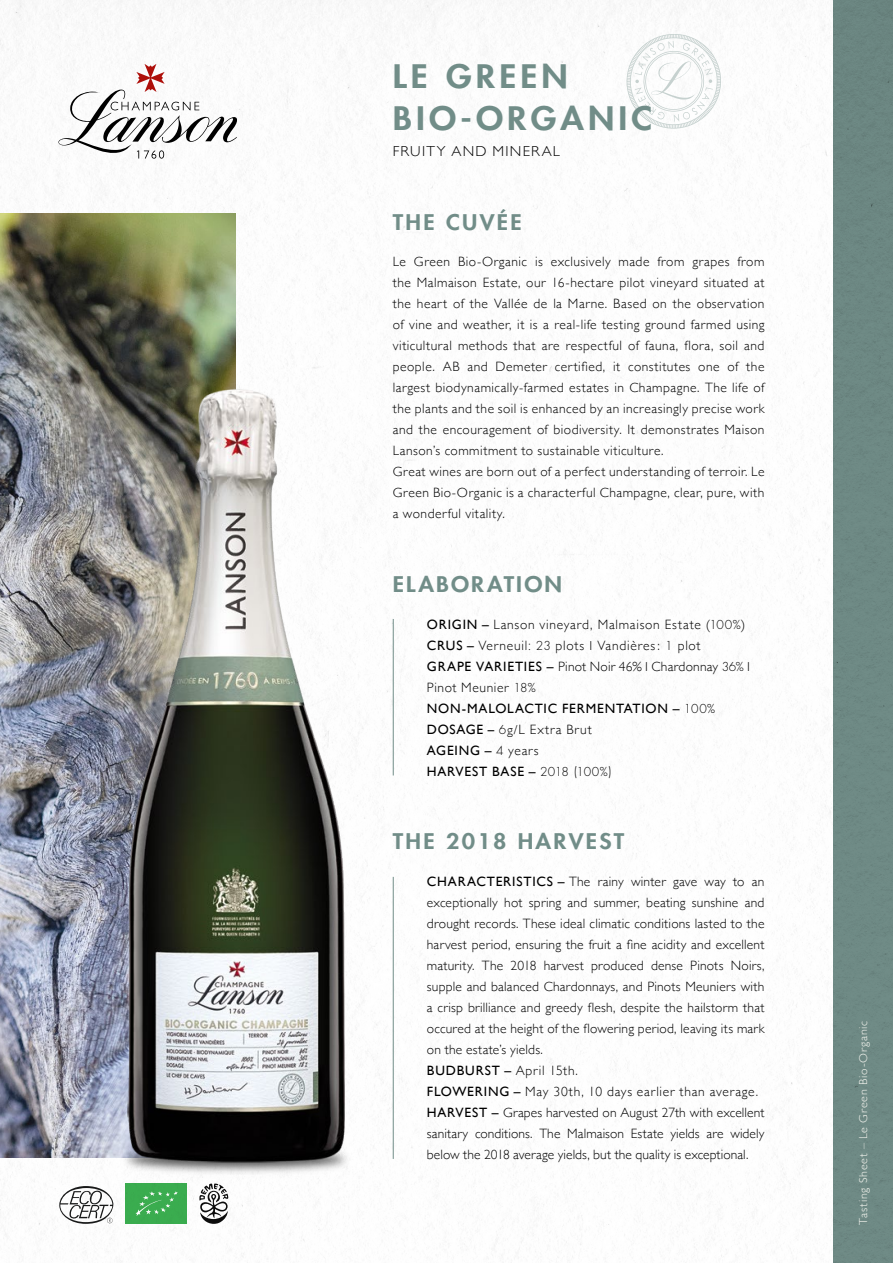
<style>
.page{position:relative;width:893px;height:1263px;background:#fff}
.page>*{position:absolute;margin:0;border:0;box-sizing:border-box;transform-origin:0 0}
.t1{font:800 31.5px/42px "Futura Std";letter-spacing:.12em;color:#718d88;scale:1.1 1}
.t2{font:800 21px "Futura Std";letter-spacing:.1em;color:#718d88;scale:1.1 1}
.t3{font:300 14.4px "Gill Sans";letter-spacing:.085em;color:#000;scale:1.04 1}
.t4{font:300 13.5px/21px "Gill Sans";letter-spacing:.035em;color:#000}
.t5{font:300 13.5px/21px "Gill Sans";letter-spacing:.015em;color:#000}
.t6{font:300 13.5px/21px "Gill Sans";letter-spacing:.055em;color:#000}
.t7{font:300 11.55px "Gill Sans";letter-spacing:.065em;color:#f6f6f0;scale:1.04 1}
.s1{font-weight:400}
.s2{font-family:"Futura Std";font-size:12px}
.s3{font-family:"Futura Std"}
.s4{font-size:12.9px}
.s5{font-family:"Futura Std";font-size:12.9px}
</style>
<div class="page">
<img style="left:0;top:214px;width:236px;height:944px">
<img style="left:111px;top:374px;width:250px;height:805px">
<div style="left:833px;top:0;width:60px;height:1263px;background:#6d8984"></div>
<hr style="left:393px;top:619px;width:1px;height:156px;background:#718d88">
<hr style="left:393px;top:877px;width:1px;height:282px;background:#718d88">
<svg style="left:58px;top:64px;width:179px;height:95px"></svg>
<svg style="left:625px;top:33px;width:96px;height:96px"></svg>
<div style="left:125px;top:1183px;width:62px;height:41px;background:#3aac4f"></div>
<svg style="left:136px;top:1191px;width:42px;height:25px"></svg>
<svg style="left:59px;top:1186px;width:54px;height:38px"></svg>
<svg style="left:199px;top:1183px;width:29px;height:41px"></svg>
<h1 class="t1" style="left:393px;top:55px;width:237px">LE GREEN<br>BIO-ORGANIC</h1>
<p class="t3" style="left:393px;top:140px;width:162px">FRUITY AND MINERAL</p>
<h2 class="t2" style="left:393px;top:208px;width:119px">THE CUVÉE</h2>
<p class="t4" style="left:393px;top:251px;width:373px">Le Green Bio-Organic is exclusively made from grapes from the Malmaison Estate, our 16-hectare pilot vineyard situated at the heart of the Vallée de la Marne. Based on the observation of vine and weather, it is a real-life testing ground farmed using viticultural methods that are respectful of fauna, flora, soil and people. AB and Demeter certified, it constitutes one of the largest biodynamically-farmed estates in Champagne. The life of the plants and the soil is enhanced by an increasingly precise work and the encouragement of biodiversity. It demonstrates Maison Lanson’s commitment to sustainable viticulture.<br>Great wines are born out of a perfect understanding of terroir. Le Green Bio-Organic is a characterful Champagne, clear, pure, with a wonderful vitality.</p>
<h2 class="t2" style="left:393px;top:571px;width:155px">ELABORATION</h2>
<p class="t6" style="left:427px;top:613px;width:325px"><span class="s1">ORIGIN –</span> Lanson vineyard, Malmaison Estate (<span class="s2">100%</span>)<br><span class="s1">CRUS –</span> Verneuil<span class="s3">:</span> <span class="s2">23</span> plots <span class="s4">I</span> Vandières: <span class="s2">1</span> plot<br><span class="s1">GRAPE VARIETIES –</span> Pinot Noir 46% <span class="s4">I</span> Chardonnay <span class="s2">36%</span> <span class="s4">I<br></span>Pinot Meunier <span class="s2">18%<br></span><span class="s1">NON-MALOLACTIC FERMENTATION –</span> <span class="s2">100%<br></span><span class="s1">DOSAGE –</span> <span class="s2">6</span><span class="s4">g/</span>L Extra Brut<br><span class="s1">AGEING –</span> <span class="s2">4</span> years<br><span class="s1">HARVEST BASE –</span> <span class="s2">2018</span> <span class="s5">(</span><span class="s2">100%</span><span class="s5">)</span></p>
<h2 class="t2" style="left:393px;top:828px;width:212px">THE 2018 HARVEST</h2>
<p class="t5" style="left:427px;top:870px;width:339px"><span class="s1">CHARACTERISTICS –</span> The rainy winter gave way to an exceptionally hot spring and summer, beating sunshine and drought records. These ideal climatic conditions lasted to the harvest period, ensuring the fruit a fine acidity and excellent maturity. The 2018 harvest produced dense Pinots Noirs, supple and balanced Chardonnays, and Pinots Meuniers with a crisp brilliance and greedy flesh, despite the hailstorm that occured at the height of the flowering period, leaving its mark on the estate’s yields.<br><span class="s1">BUDBURST –</span> April 15th.<br><span class="s1">FLOWERING –</span> May 30th, 10 days earlier than average.<br><span class="s1">HARVEST –</span> Grapes harvested on August 27th with excellent sanitary conditions. The Malmaison Estate yields are widely below the 2018 average yields, but the quality is exceptional.</p>
<p class="t7" style="left:854px;top:1225px;width:198px;rotate:-90deg">Tasting Sheet – Le Green Bio-Organic</p>
</div>
